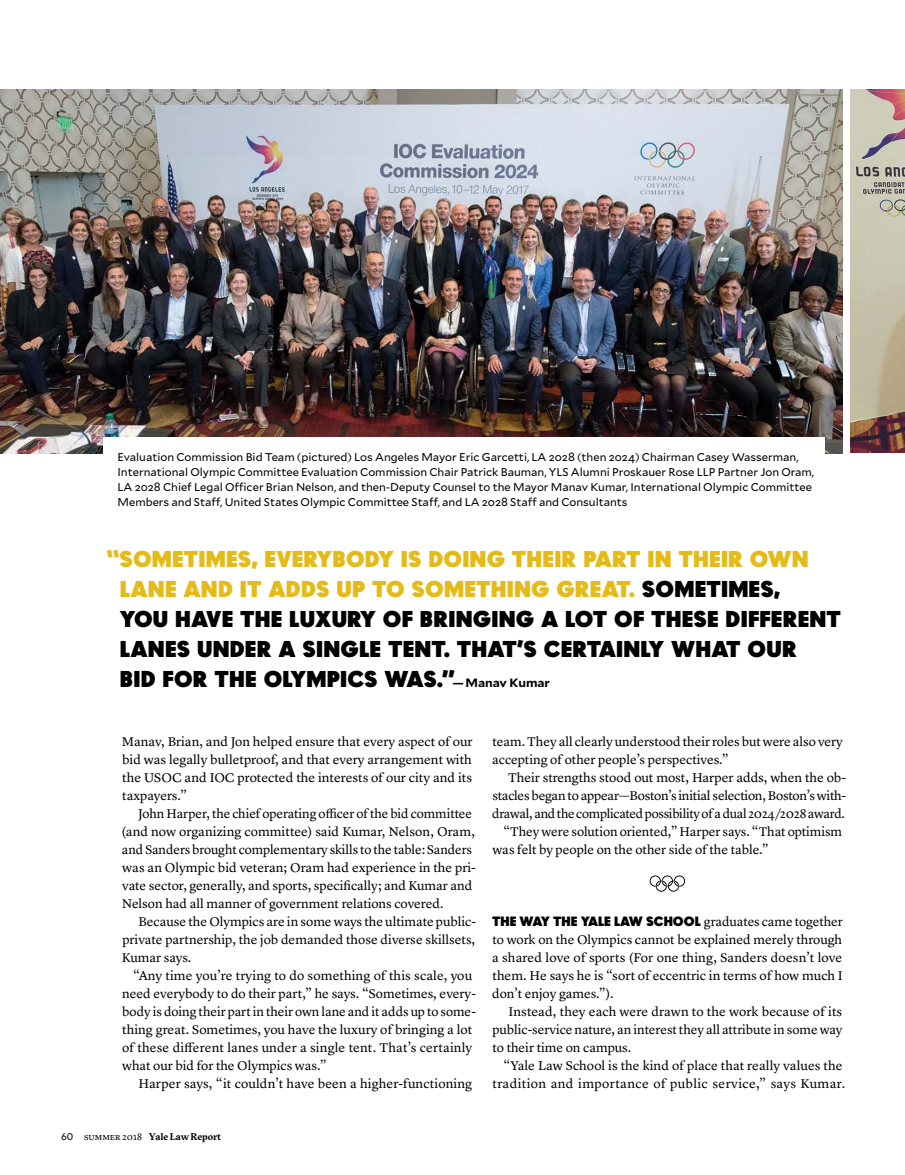
<style>
.page{position:relative;width:905px;height:1175px;background:#fff}
.page>*{position:absolute;margin:0;border:0;box-sizing:border-box;transform-origin:0 0}
.t1{font:25.5px/30px "Budmo Solid";letter-spacing:.01em;color:#000}
.t2{font:15px "Budmo Solid";letter-spacing:.005em;color:#000}
.t3{font:13.2px/18px "Lyon Text";color:#000;text-align:justify}
.t4{font:13.2px "Lyon Text";letter-spacing:-.02em;color:#000}
.t5{font:11.25px/15px "Mallory";color:#000}
.t6{font:700 9.75px "GT Sectra Trial";color:#000}
.s1{color:#e4bb19}
.s2{font-family:"Mallory";font-weight:700;font-size:12px}
.s3{font-family:"Mallory";font-weight:400}
.s4{font-family:"Lyon Text";font-weight:400;font-size:9.45px}
.s5{font-family:"Lyon Text";font-weight:400}
.s6{font-family:"Lyon Text";font-size:13.2px}
</style>
<div class="page">
<img style="left:850px;top:89px;width:54px;height:364px">
<img style="left:0;top:89px;width:843px;height:364px">
<svg style="left:649px;top:875px;width:36px;height:16px"></svg>
<div style="left:104px;top:437px;width:721px;height:59px;background:#fff"></div>
<p class="t5" style="left:117px;top:448px;width:698px">Evaluation Commission Bid Team (pictured) Los Angeles Mayor Eric Garcetti, LA 2028 (then 2024) Chairman Casey Wasserman, International Olympic Committee Evaluation Commission Chair Patrick Bauman, YLS Alumni Proskauer Rose LLP Partner Jon Oram, LA 2028 Chief Legal Officer Brian Nelson, and then-Deputy Counsel to the Mayor Manav Kumar, International Olympic Committee Members and Staff, United States Olympic Committee Staff, and LA 2028 Staff and Consultants</p>
<p class="t1" style="left:120px;top:543px;width:722px;text-indent:-14px"><span class="s1">“SOMETIMES, EVERYBODY IS DOING THEIR PART IN THEIR OWN LANE AND IT ADDS UP TO SOMETHING GREAT.</span> SOMETIMES,<br>YOU HAVE THE LUXURY OF BRINGING A LOT OF THESE DIFFERENT LANES UNDER A SINGLE TENT. THAT’S CERTAINLY WHAT OUR<br>BID FOR THE OLYMPICS WAS.”<span class="s2">—Manav Kumar</span></p>
<p class="t3" style="left:122px;top:731px;width:352px">Manav, Brian, and Jon helped ensure that every aspect of our bid was legally bulletproof, and that every arrangement with the USOC and IOC protected the interests of our city and its taxpayers.”</p>
<p class="t3" style="left:121px;top:803px;width:356px;text-align:left;text-indent:17px">John Harper, the chief operating officer of the bid committee (and now organizing committee) said Kumar, Nelson, Oram, and Sanders brought complementary skills to the table: Sanders was an Olympic bid veteran; Oram had experience in the pri&shy;vate sector, generally, and sports, specifically; and Kumar and Nelson had all manner of government relations covered.</p>
<p class="t3" style="left:122px;top:911px;width:355px;text-indent:16px">Because the Olympics are in some ways the ultimate public&shy;private partnership, the job demanded those diverse skillsets, Kumar says.</p>
<p class="t3" style="left:122px;top:965px;width:355px;text-align:left;text-indent:11px">“Any time you’re trying to do something of this scale, you need everybody to do their part,” he says. “Sometimes, every&shy;body is doing their part in their own lane and it adds up to some&shy;thing great. Sometimes, you have the luxury of bringing a lot of these different lanes under a single tent. That’s certainly what our bid for the Olympics was.”</p>
<p class="t3" style="left:138px;top:1073px;width:335px">Harper says, “it couldn’t have been a higher-functioning</p>
<p class="t6" style="left:61px;top:1132px;width:162px"><span class="s3">60</span> <span class="s4">summer</span> <span class="s5">2018</span> Yale LawReport</p>
<p class="t3" style="left:492px;top:731px;width:352px">team. They all clearly understood their roles but were also very accepting of other people’s perspectives.”</p>
<p class="t3" style="left:508px;top:767px;width:339px">Their strengths stood out most, Harper adds, when the ob-</p>
<p class="t4" style="left:492px;top:785px;width:355px">stacles began to appear—Boston’s initial selection, Boston’s with-</p>
<p class="t4" style="left:492px;top:803px;width:354px">drawal, and the complicated possibility of a dual 2024/2028 award.</p>
<p class="t3" style="left:503px;top:821px;width:340px">“They were solution oriented,” Harper says. “That optimism</p>
<p class="t3" style="left:492px;top:839px;width:278px">was felt by people on the other side of the table.”</p>
<p class="t2" style="left:492px;top:912px;width:352px">THE WAY THE YALE LAW SCHOOL <span class="s6">graduates came together</span></p>
<p class="t3" style="left:492px;top:929px;width:352px">to work on the Olympics cannot be explained merely through a shared love of sports (For one thing, Sanders doesn’t love them. He says he is “sort of eccentric in terms of how much I don’t enjoy games.”).</p>
<p class="t3" style="left:492px;top:1001px;width:351px;text-indent:16px">Instead, they each were drawn to the work because of its public-service nature, an interest they all attribute in some way to their time on campus.</p>
<p class="t3" style="left:492px;top:1055px;width:354px;text-align:right">“Yale Law School is the kind of place that really values the tradition and importance of public service,” says Kumar.</p>
</div>
